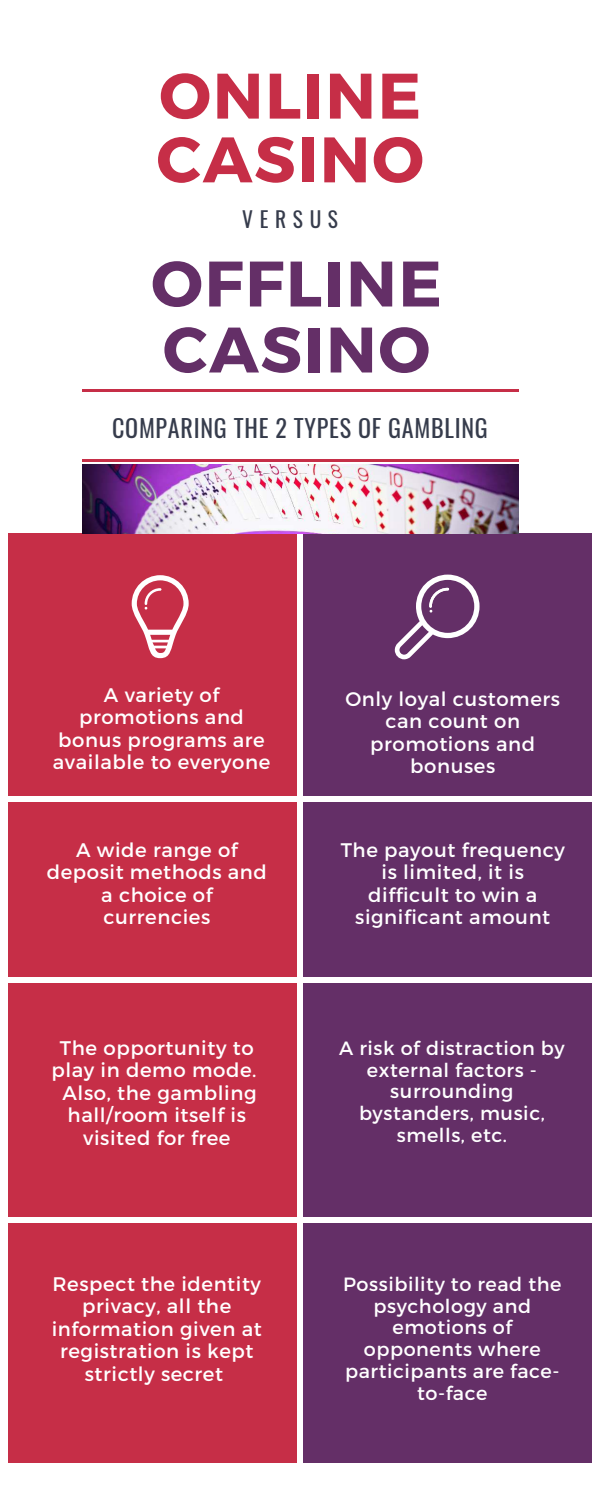
<style>
.page{position:relative;width:600px;height:1500px;background:#fff}
.page>*{position:absolute;margin:0;border:0;box-sizing:border-box;transform-origin:0 0}
.t1{font:700 64.2px/66px "Montserrat";letter-spacing:.03em;color:#642f67}
.t2{font:700 64.2px/63.8px "Montserrat";letter-spacing:.03em;color:#c62e47}
.t3{font:24.1px "Oswald";letter-spacing:.03em;color:#363c4c}
.t4{font:21.4px "Oswald";letter-spacing:.31em;color:#363c4c}
.t5{font:19.7px/22.5px "Montserrat";letter-spacing:.03em;color:#fff;text-align:center}
.t6{font:19.6px/22.5px "Montserrat";letter-spacing:.03em;color:#fff;text-align:center}
.t7{font:19.2px/21.8px "Montserrat";letter-spacing:.03em;color:#fff;text-align:center}
</style>
<div class="page">
<div style="left:8px;top:533px;width:289px;height:930px;background:#c62e47"></div>
<div style="left:304px;top:533px;width:288px;height:930px;background:#642f67"></div>
<svg style="left:132px;top:575px;width:57px;height:83px"></svg>
<svg style="left:395px;top:575px;width:85px;height:84px"></svg>
<hr style="left:82px;top:390px;width:437px;height:2px;background:#c62e47">
<hr style="left:82px;top:460px;width:437px;height:2px;background:#c62e47">
<div style="left:4px;top:796px;width:591px;height:6px;background:#fff"></div>
<div style="left:4px;top:977px;width:591px;height:6px;background:#fff"></div>
<div style="left:4px;top:1217px;width:591px;height:6px;background:#fff"></div>
<img style="left:82px;top:465px;width:437px;height:68px">
<h1 class="t2" style="left:156px;top:65px;width:269px">ONLINE<br>CASINO</h1>
<p class="t4" style="left:242px;top:200px;width:97px">VERSUS</p>
<h1 class="t1" style="left:151px;top:252px;width:292px">OFFLINE<br>CASINO</h1>
<p class="t3" style="left:112px;top:407px;width:377px">COMPARING THE 2 TYPES OF GAMBLING</p>
<p class="t6" style="left:53px;top:683px;width:219px">A variety of promotions and bonus programs are available to everyone</p>
<p class="t6" style="left:345px;top:687px;width:216px">Only loyal customers can count on promotions and bonuses</p>
<p class="t6" style="left:47px;top:839px;width:222px">A wide range of deposit methods and a choice of currencies</p>
<p class="t5" style="left:51px;top:1037px;width:207px">The opportunity to play in demo mode.<br>Also, the gambling hall/room itself is visited for free</p>
<p class="t6" style="left:52px;top:1273px;width:212px">Respect the identity privacy, all the information given at registration is kept strictly secret</p>
<p class="t6" style="left:341px;top:839px;width:226px">The payout frequency is limited, it is difficult to win a significant amount</p>
<p class="t7" style="left:339px;top:1037px;width:227px">A risk of distraction by external factors - surrounding bystanders, music, smells, etc.</p>
<p class="t7" style="left:343px;top:1273px;width:220px">Possibility to read the psychology and emotions of opponents where participants are face&shy;to-face</p>
</div>
